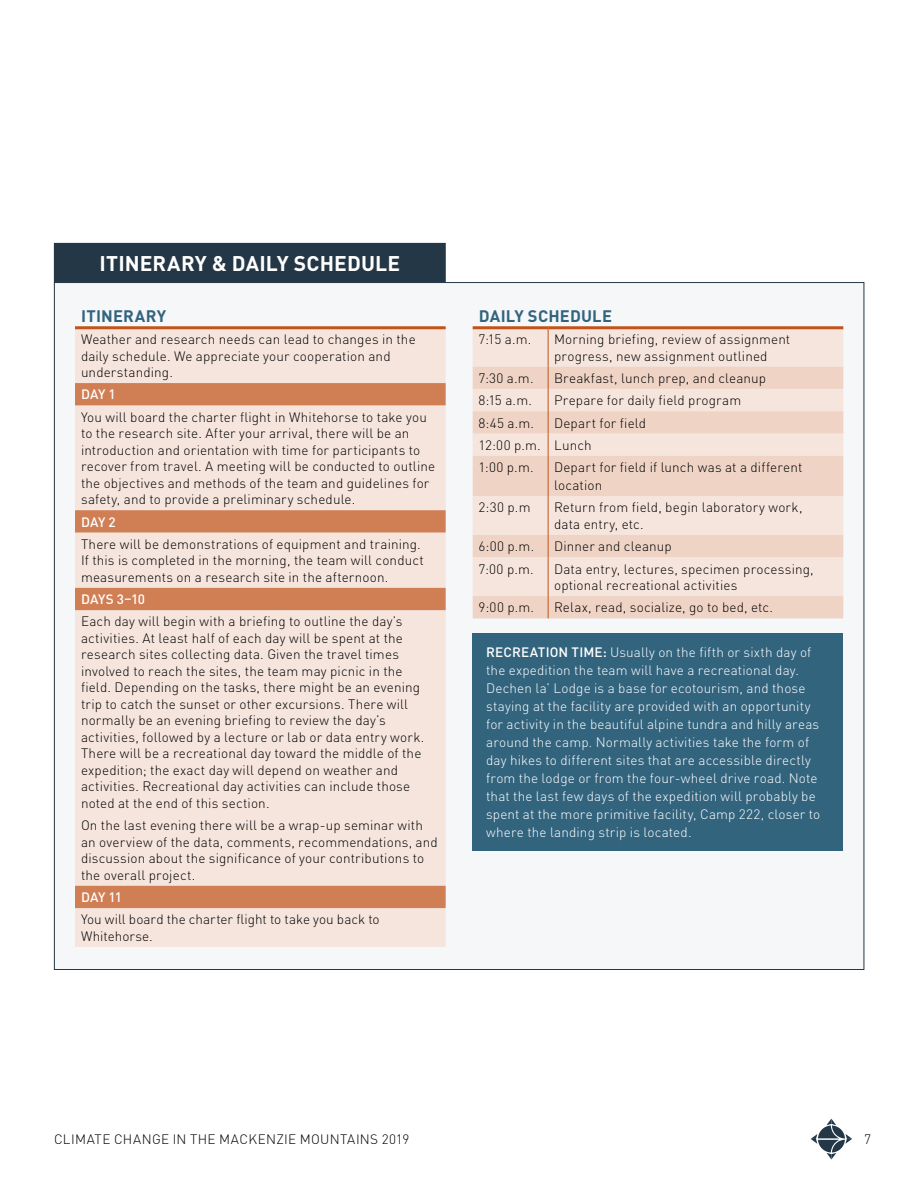
<style>
.page{position:relative;width:918px;height:1188px;background:#fff}
.page>*{position:absolute;margin:0;border:0;box-sizing:border-box;transform-origin:0 0}
.t1{font:700 21px "DINOT";letter-spacing:.005em;color:#fff}
.t2{font:700 16.5px "DINOT";letter-spacing:.01em;color:#33647e}
.t3{font:300 13.5px/16.5px "DINOT";letter-spacing:.01em;color:#000}
.t4{font:300 13.5px/18px "DINOT";letter-spacing:.01em;color:#fff}
.t5{font:500 13.5px "DINOT";letter-spacing:-.03em;color:#fff}
.s1{font-weight:500}
</style>
<div class="page">
<svg style="left:811px;top:1119px;width:41px;height:41px"></svg>
<div style="left:54px;top:243px;width:391px;height:39px;background:#243746"></div>
<div style="left:54px;top:283px;width:810px;height:686px;background:#f5f7f8"></div>
<div style="left:75px;top:329px;width:371px;height:618px;background:#f6e5dd"></div>
<svg style="left:75px;top:383px;width:371px;height:525px;background:#efd3c5"></svg>
<hr style="left:75px;top:326px;width:371px;height:3px;background:#c1531b">
<div style="left:473px;top:329px;width:370px;height:38px;background:#f6e5dd"></div>
<svg style="left:473px;top:367px;width:370px;height:251px;background:#f2dcd1"></svg>
<hr style="left:473px;top:326px;width:75px;height:3px;background:#c1531b">
<hr style="left:548px;top:329px;width:1px;height:38px;background:#c1531b">
<hr style="left:548px;top:326px;width:295px;height:3px;background:#c1531b">
<svg style="left:548px;top:367px;width:1px;height:89px"></svg>
<hr style="left:548px;top:456px;width:1px;height:40px;background:#c1531b">
<hr style="left:548px;top:496px;width:1px;height:39px;background:#c1531b">
<svg style="left:548px;top:535px;width:1px;height:22px"></svg>
<hr style="left:548px;top:557px;width:1px;height:39px;background:#c1531b">
<svg style="left:548px;top:596px;width:1px;height:22px"></svg>
<div style="left:473px;top:633px;width:370px;height:217px;background:#33647e"></div>
<h1 class="t1" style="left:99px;top:247px;width:302px">ITINERARY &amp; DAILY SCHEDULE</h1>
<p class="t2" style="left:81px;top:303px;width:87px">ITINERARY</p>
<p class="t3" style="left:81px;top:330px;width:336px">Weather and research needs can lead to changes in the daily schedule. We appreciate your cooperation and understanding.</p>
<p class="t5" style="left:81px;top:384px;width:36px">DAY 1</p>
<p class="t3" style="left:81px;top:408px;width:356px">You will board the charter flight in Whitehorse to take you to the research site. After your arrival, there will be an introduction and orientation with time for participants to recover from travel. A meeting will be conducted to outline the objectives and methods of the team and guidelines for safety, and to provide a preliminary schedule.</p>
<p class="t5" style="left:81px;top:511px;width:36px">DAY 2</p>
<p class="t3" style="left:81px;top:535px;width:344px">There will be demonstrations of equipment and training.<br>If this is completed in the morning, the team will conduct measurements on a research site in the afternoon.</p>
<p class="t5" style="left:81px;top:589px;width:65px">DAYS 3–10</p>
<p class="t3" style="left:81px;top:612px;width:345px">Each day will begin with a briefing to outline the day’s activities. At least half of each day will be spent at the research sites collecting data. Given the travel times involved to reach the sites, the team may picnic in the field. Depending on the tasks, there might be an evening trip to catch the sunset or other excursions. There will normally be an evening briefing to review the day’s activities, followed by a lecture or lab or data entry work.<br>There will be a recreational day toward the middle of the expedition; the exact day will depend on weather and activities. Recreational day activities can include those noted at the end of this section.</p>
<p class="t3" style="left:81px;top:816px;width:358px">On the last evening there will be a wrap-up seminar with an overview of the data, comments, recommendations, and discussion about the significance of your contributions to the overall project.</p>
<p class="t5" style="left:81px;top:887px;width:42px">DAY 11</p>
<p class="t3" style="left:81px;top:910px;width:300px">You will board the charter flight to take you back to<br>Whitehorse.</p>
<p class="t2" style="left:479px;top:303px;width:135px">DAILY SCHEDULE</p>
<p class="t3" style="left:479px;top:330px;width:54px">7:15 a.m.</p>
<p class="t3" style="left:554px;top:330px;width:238px">Morning briefing, review of assignment progress, new assignment outlined</p>
<p class="t3" style="left:479px;top:369px;width:56px">7:30 a.m.</p>
<p class="t3" style="left:554px;top:369px;width:214px">Breakfast, lunch prep, and cleanup</p>
<p class="t3" style="left:479px;top:391px;width:55px">8:15 a.m.</p>
<p class="t3" style="left:554px;top:391px;width:189px">Prepare for daily field program</p>
<p class="t3" style="left:479px;top:413px;width:57px">8:45 a.m.</p>
<p class="t3" style="left:479px;top:410px;width:169px;line-height:22.4px;text-indent:75px">Depart for field<br>12:00 p.m. Lunch<br>1:00 p.m.</p>
<p class="t3" style="left:554px;top:457px;width:250px;line-height:18px">Depart for field if lunch was at a different location</p>
<p class="t3" style="left:479px;top:498px;width:53px">2:30 p.m</p>
<p class="t3" style="left:554px;top:498px;width:250px">Return from field, begin laboratory work, data entry, etc.</p>
<p class="t3" style="left:479px;top:537px;width:57px">6:00 p.m.</p>
<p class="t3" style="left:554px;top:537px;width:119px">Dinner and cleanup</p>
<p class="t3" style="left:479px;top:559px;width:57px">7:00 p.m.</p>
<p class="t3" style="left:554px;top:559px;width:261px">Data entry, lectures, specimen processing, optional recreational activities</p>
<p class="t3" style="left:479px;top:598px;width:57px">9:00 p.m.</p>
<p class="t3" style="left:554px;top:598px;width:220px">Relax, read, socialize, go to bed, etc.</p>
<p class="t4" style="left:486px;top:642px;width:336px"><span class="s1">RECREATION TIME:</span> Usually on the fifth or sixth day of the expedition the team will have a recreational day.<br>Dechen la’ Lodge is a base for ecotourism, and those staying at the facility are provided with an opportunity for activity in the beautiful alpine tundra and hilly areas around the camp. Normally activities take the form of day hikes to different sites that are accessible directly from the lodge or from the four-wheel drive road. Note that the last few days of the expedition will probably be spent at the more primitive facility, Camp 222, closer to where the landing strip is located.</p>
<p class="t3" style="left:54px;top:1130px;width:357px">CLIMATE CHANGE IN THE MACKENZIE MOUNTAINS 2019</p>
<p class="t3" style="left:864px;top:1130px;width:8px">7</p>
</div>
